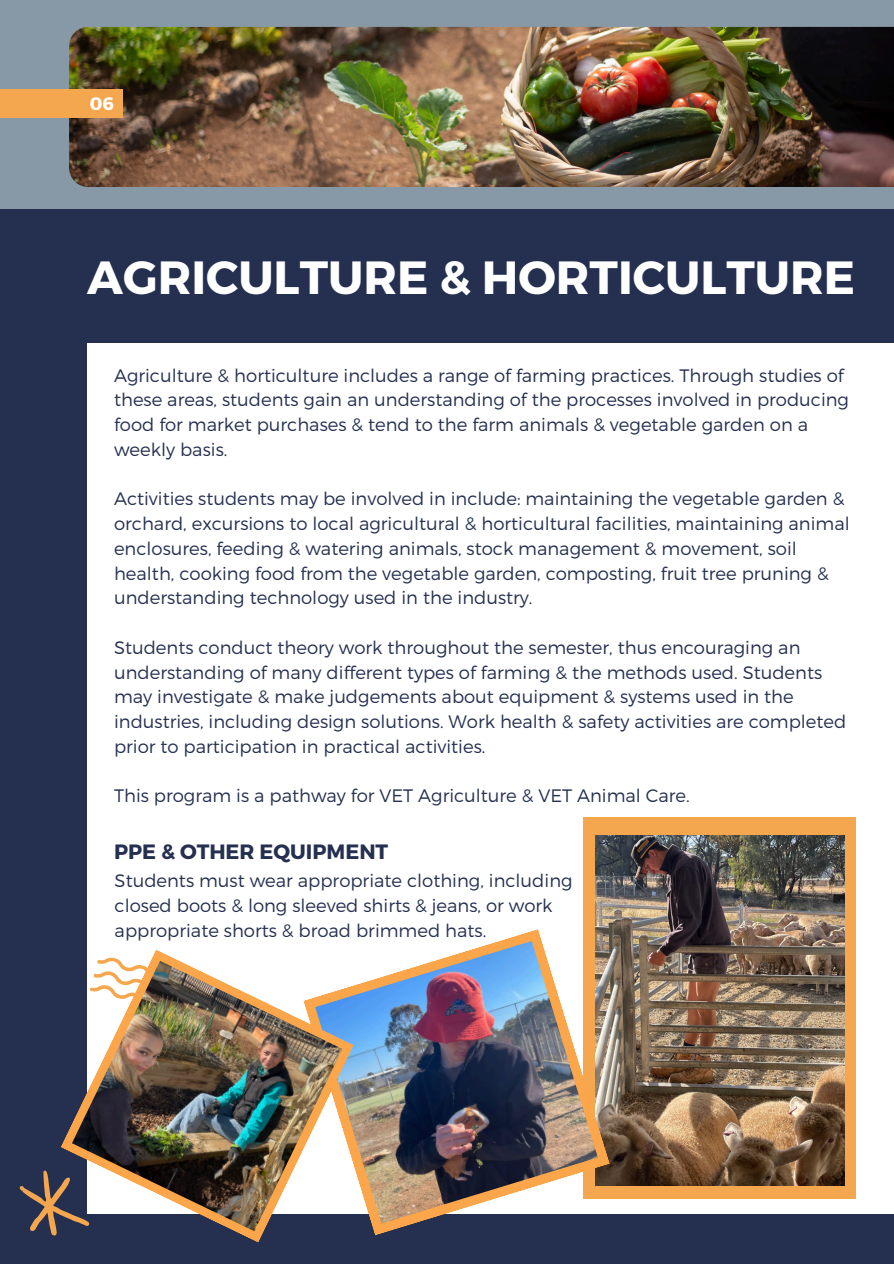
<style>
.page{position:relative;width:894px;height:1264px;background:#fff}
.page>*{position:absolute;margin:0;border:0;box-sizing:border-box;transform-origin:0 0}
.t1{font:700 46.5px "Montserrat";color:#fff}
.t2{font:700 20.7px "Montserrat";color:#253050}
.t3{font:300 18px/24.8px "Montserrat";color:#253050}
.t4{font:700 18px "Montserrat";color:#fff}
</style>
<div class="page">
<div style="left:0;top:0;width:893px;height:1263px;background:#253050"></div>
<div style="left:0;top:0;width:893px;height:209px;background:#8799a7"></div>
<img style="left:69px;top:27px;width:824px;height:160px">
<div style="left:0;top:89px;width:122px;height:28px;background:#f5a750"></div>
<div style="left:87px;top:344px;width:806px;height:869px;background:#fff"></div>
<svg style="left:20px;top:1170px;width:40px;height:65px"></svg>
<div style="left:583px;top:817px;width:272px;height:381px;background:#f5a750"></div>
<img style="left:595px;top:835px;width:249px;height:349px">
<img style="left:354px;top:929px;width:255px;height:306px">
<img style="left:60px;top:950px;width:294px;height:292px">
<h2 class="t4" style="left:90px;top:92px;width:26px">06</h2>
<p class="t1" style="left:87px;top:247px;width:769px">AGRICULTURE &amp; HORTICULTURE</p>
<p class="t3" style="left:114px;top:362px;width:736px">Agriculture &amp; horticulture includes a range of farming practices. Through studies of these areas, students gain an understanding of the processes involved in producing food for market purchases &amp; tend to the farm animals &amp; vegetable garden on a weekly basis.</p>
<h1 class="t3" style="left:114px;top:485px;width:737px">Activities students may be involved in include: maintaining the vegetable garden &amp; orchard, excursions to local agricultural &amp; horticultural facilities, maintaining animal enclosures, feeding &amp; watering animals, stock management &amp; movement, soil health, cooking food from the vegetable garden, composting, fruit tree pruning &amp; understanding technology used in the industry.</h1>
<p class="t3" style="left:114px;top:634px;width:733px">Students conduct theory work throughout the semester, thus encouraging an understanding of many different types of farming &amp; the methods used. Students may investigate &amp; make judgements about equipment &amp; systems used in the industries, including design solutions. Work health &amp; safety activities are completed prior to participation in practical activities.</p>
<p class="t3" style="left:114px;top:782px;width:577px">This program is a pathway for VET Agriculture &amp; VET Animal Care.</p>
<p class="t2" style="left:114px;top:837px;width:276px">PPE &amp; OTHER EQUIPMENT</p>
<p class="t3" style="left:115px;top:867px;width:459px">Students must wear appropriate clothing, including closed boots &amp; long sleeved shirts &amp; jeans, or work appropriate shorts &amp; broad brimmed hats.</p>
</div>
